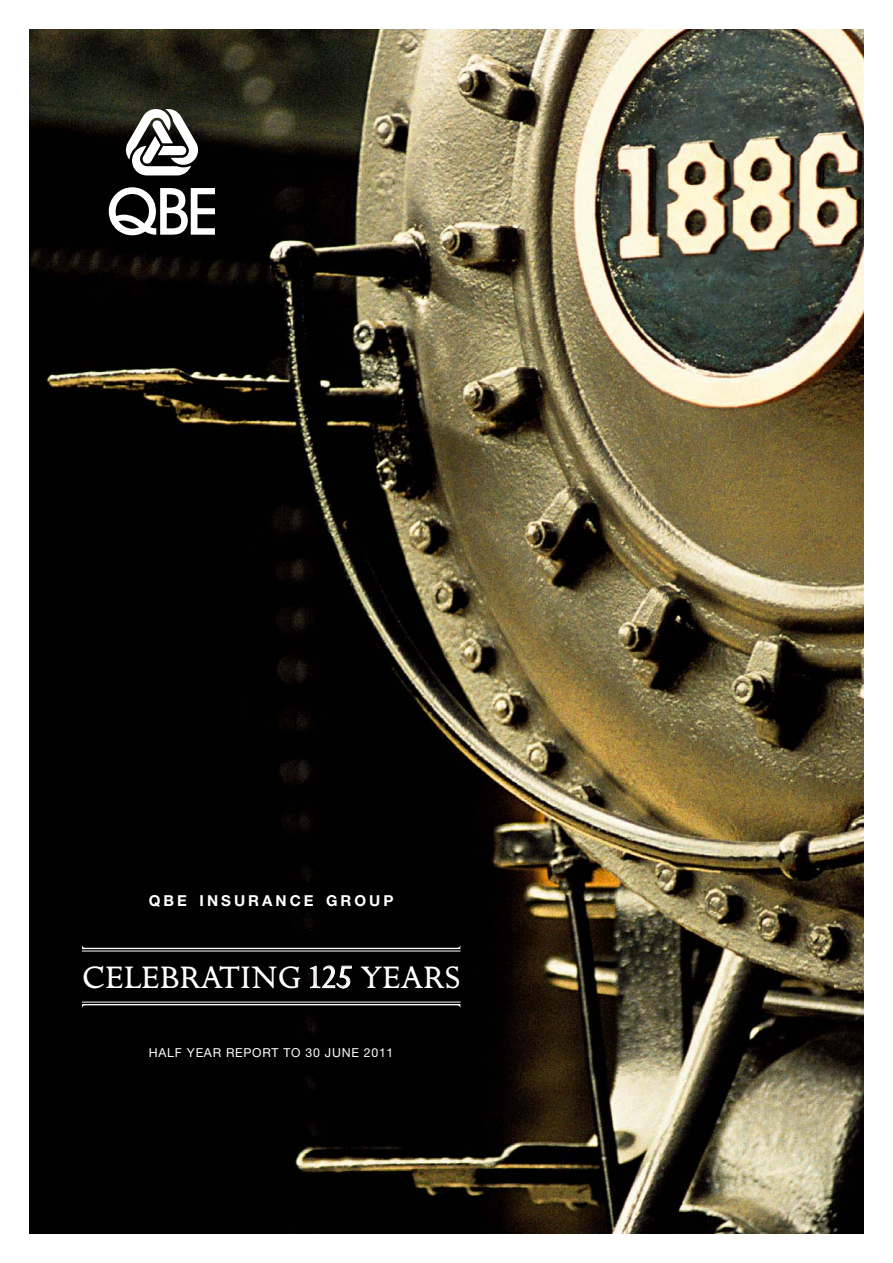
<style>
.page{position:relative;width:893px;height:1263px;background:#fff}
.page>*{position:absolute;margin:0;border:0;box-sizing:border-box;transform-origin:0 0}
.t1{font:32.1px "Golden Cockerel ITC";letter-spacing:.02em;color:#fff}
.t2{font:700 15.15px "Helvetica Neue LT";letter-spacing:.2em;color:#fff}
.t3{font:12.3px "Helvetica Neue LT";letter-spacing:.06em;color:#fff}
.s1{font-family:"Golden Cockerel Titling ITC"}
</style>
<div class="page">
<img style="left:30px;top:30px;width:833px;height:1203px">
<svg style="left:109px;top:187px;width:106px;height:48px"></svg>
<svg style="left:125px;top:109px;width:75px;height:66px"></svg>
<svg style="left:82px;top:1004px;width:378px;height:4px"></svg>
<svg style="left:82px;top:945px;width:378px;height:4px"></svg>
<hr style="left:82px;top:951px;width:378px;height:1px;background:#fff">
<hr style="left:82px;top:1002px;width:378px;height:1px;background:#fff">
<p class="t2" style="left:149px;top:895px;width:246px">QBE INSURANCE GROUP</p>
<h1 class="t1" style="left:82px;top:964px;width:380px">CELEBRATING <span class="s1">125</span> YEARS</h1>
<p class="t3" style="left:149px;top:1048px;width:246px">HALF YEAR REPORT TO 30 JUNE 2011</p>
</div>
